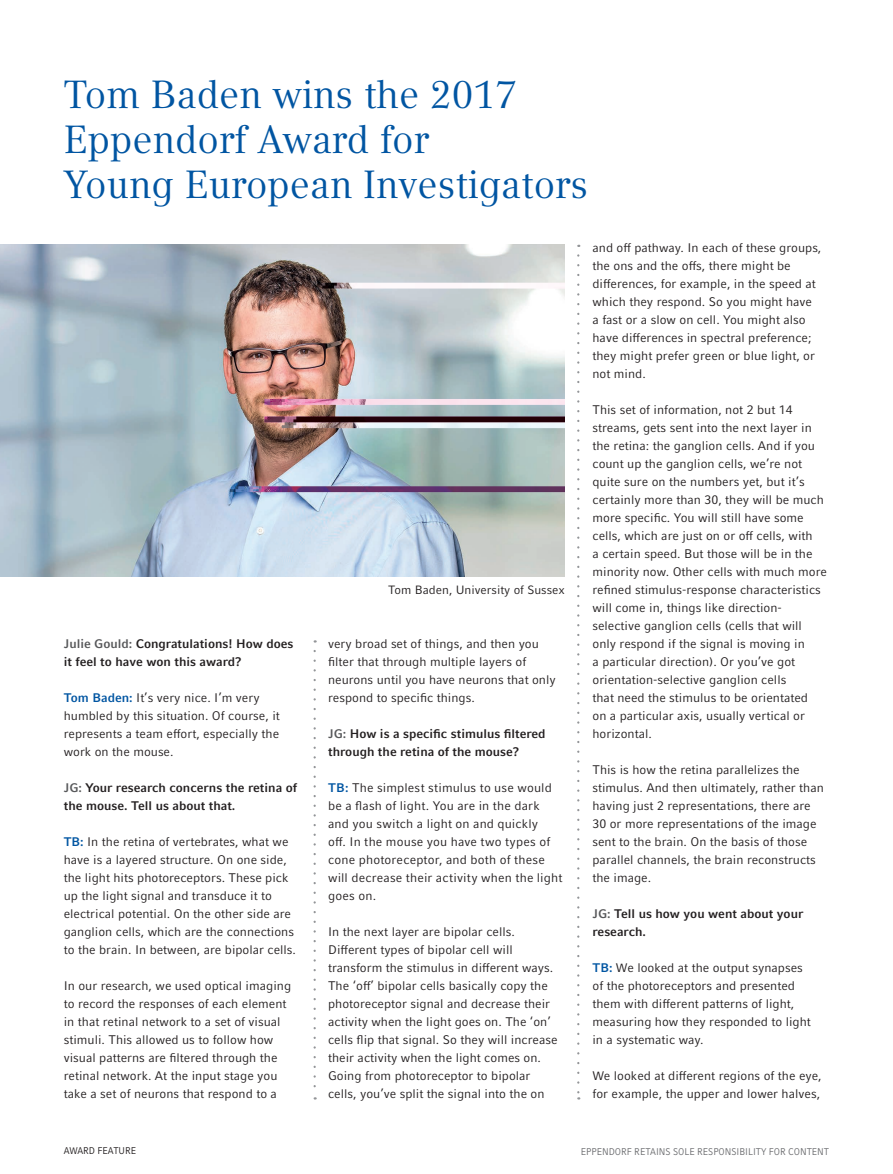
<style>
.page{position:relative;width:893px;height:1174px;background:#fff}
.page>*{position:absolute;margin:0;border:0;box-sizing:border-box;transform-origin:0 0}
.t1{font:39px/45px "Compatil Textfor Eppendorf";color:#0155a2}
.t2{font:12.45px/18px "Compatil Factfor Eppendorf";color:#231f20}
.t3{font:700 12.45px/18px "Compatil Factfor Eppendorf";color:#231f20}
.t4{font:12px "Compatil Factfor Eppendorf";color:#231f20}
.t5{font:9.75px "Compatil Factfor Eppendorf";letter-spacing:-.005em;color:#6c6d70;scale:.9 1}
.t6{font:9.75px "Compatil Factfor Eppendorf";letter-spacing:-.005em;color:#231f20;scale:.9 1}
.s1{color:#57585a}
.s2{font-weight:700;color:#0155a2}
</style>
<div class="page">
<svg style="left:314px;top:651px;width:2px;height:448px"></svg>
<img style="left:0;top:244px;width:565px;height:332px">
<svg style="left:577px;top:255px;width:2px;height:844px"></svg>
<p class="t1" style="left:64px;top:72px;width:526px">Tom Baden wins the 2017<br>Eppendorf Award for<br>Young European Investigators</p>
<p class="t3" style="left:64px;top:635px;width:231px"><span class="s1">Julie Gould:</span> Congratulations! How does it feel to have won this award?</p>
<p class="t2" style="left:64px;top:689px;width:218px"><span class="s2">Tom Baden:</span> It’s very nice. I’m very humbled by this situation. Of course, it represents a team effort, especially the work on the mouse.</p>
<p class="t3" style="left:64px;top:779px;width:235px"><span class="s1">JG:</span> Your research concerns the retina of the mouse. Tell us about that.</p>
<p class="t2" style="left:64px;top:833px;width:234px"><span class="s2">TB:</span> In the retina of vertebrates, what we have is a layered structure. On one side, the light hits photoreceptors. These pick up the light signal and transduce it to electrical potential. On the other side are ganglion cells, which are the connections to the brain. In between, are bipolar cells.</p>
<p class="t2" style="left:64px;top:977px;width:229px">In our research, we used optical imaging to record the responses of each element in that retinal network to a set of visual stimuli. This allowed us to follow how visual patterns are filtered through the retinal network. At the input stage you take a set of neurons that respond to a</p>
<p class="t4" style="left:388px;top:583px;width:178px">Tom Baden, University of Sussex</p>
<p class="t2" style="left:328px;top:635px;width:229px">very broad set of things, and then you filter that through multiple layers of neurons until you have neurons that only respond to specific things.</p>
<p class="t3" style="left:328px;top:725px;width:219px"><span class="s1">JG:</span> How is a specific stimulus filtered through the retina of the mouse?</p>
<p class="t2" style="left:328px;top:779px;width:236px"><span class="s2">TB:</span> The simplest stimulus to use would be a flash of light. You are in the dark and you switch a light on and quickly<br>off. In the mouse you have two types of cone photoreceptor, and both of these will decrease their activity when the light goes on.</p>
<p class="t2" style="left:328px;top:923px;width:231px">In the next layer are bipolar cells.<br>Different types of bipolar cell will transform the stimulus in different ways.<br>The ‘off’ bipolar cells basically copy the photoreceptor signal and decrease their activity when the light goes on. The ‘on’ cells flip that signal. So they will increase their activity when the light comes on.<br>Going from photoreceptor to bipolar cells, you’ve split the signal into the on</p>
<p class="t2" style="left:592px;top:239px;width:230px">and off pathway. In each of these groups, the ons and the offs, there might be differences, for example, in the speed at which they respond. So you might have a fast or a slow on cell. You might also have differences in spectral preference; they might prefer green or blue light, or not mind.</p>
<p class="t2" style="left:592px;top:401px;width:236px">This set of information, not 2 but 14 streams, gets sent into the next layer in the retina: the ganglion cells. And if you count up the ganglion cells, we’re not quite sure on the numbers yet, but it’s certainly more than 30, they will be much more specific. You will still have some cells, which are just on or off cells, with<br>a certain speed. But those will be in the minority now. Other cells with much more refined stimulus-response characteristics will come in, things like direction&shy;selective ganglion cells (cells that will only respond if the signal is moving in<br>a particular direction). Or you’ve got orientation-selective ganglion cells<br>that need the stimulus to be orientated<br>on a particular axis, usually vertical or horizontal.</p>
<p class="t2" style="left:592px;top:761px;width:233px">This is how the retina parallelizes the stimulus. And then ultimately, rather than having just 2 representations, there are 30 or more representations of the image sent to the brain. On the basis of those parallel channels, the brain reconstructs the image.</p>
<p class="t3" style="left:592px;top:905px;width:212px"><span class="s1">JG:</span> Tell us how you went about your research.</p>
<p class="t2" style="left:592px;top:959px;width:220px"><span class="s2">TB:</span> We looked at the output synapses of the photoreceptors and presented them with different patterns of light, measuring how they responded to light in a systematic way.</p>
<p class="t2" style="left:592px;top:1067px;width:231px">We looked at different regions of the eye, for example, the upper and lower halves,</p>
<p class="t6" style="left:64px;top:1145px;width:82px">AWARD FEATURE</p>
<p class="t5" style="left:581px;top:1146px;width:278px">EPPENDORF RETAINS SOLE RESPONSIBILITY FOR CONTENT</p>
</div>
